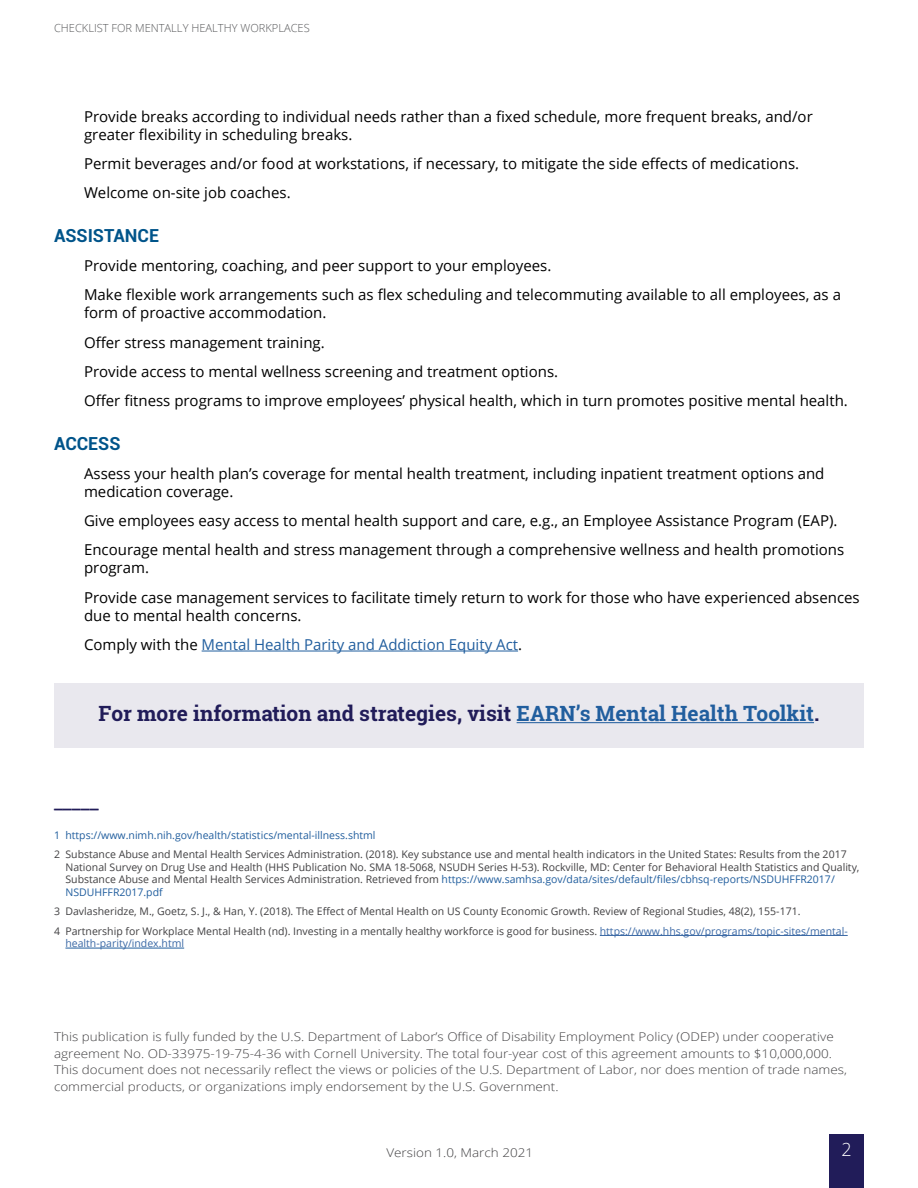
<style>
.page{position:relative;width:918px;height:1188px;background:#fff}
.page>*{position:absolute;margin:0;border:0;box-sizing:border-box;transform-origin:0 0}
.headline{font:700 21px "Roboto Slab";color:#211c59}
.HEADING_2{font:700 18px "Roboto";color:#00548a}
.t1{font:700 18px "Calibri";color:#211c59}
.t2{font:300 18px "Open Sans";color:#fff}
.List_Paragraph{font:15px/18px "Open Sans";color:#000}
.List_Paragraph-2{font:15px "Open Sans";color:#215e9e}
.t3{font:300 12px/16.5px "Open Sans";color:#414042;scale:1.12 1}
.t4{font:300 11.1px "Open Sans";color:#58595b}
.t5{font:10.5px/12.6px "Open Sans";color:#414042}
.t6{font:10.5px "Open Sans";color:#215e9e}
.s1{color:#000}
.s2{color:#215e9e}
.s3{color:#3a68a5}
</style>
<div class="page">
<div style="left:829px;top:1134px;width:35px;height:54px;background:#211c59"></div>
<div style="left:54px;top:683px;width:810px;height:64px;background:#e9e8ee"></div>
<hr style="left:202px;top:651px;width:316px;height:1px;background:#215e9e">
<hr style="left:517px;top:722px;width:297px;height:1px;background:#215e9e">
<hr style="left:600px;top:935px;width:248px;height:1px;background:#3a68a5">
<hr style="left:65px;top:948px;width:119px;height:1px;background:#215e9e">
<p class="t4" style="left:54px;top:20px;width:257px">CHECKLIST FOR MENTALLY HEALTHY WORKPLACES</p>
<p class="List_Paragraph" style="left:84px;top:107px;width:730px">Provide breaks according to individual needs rather than a fixed schedule, more frequent breaks, and/or greater flexibility in scheduling breaks.</p>
<p class="List_Paragraph" style="left:84px;top:154px;width:717px">Permit beverages and/or food at workstations, if necessary, to mitigate the side effects of medications.</p>
<p class="List_Paragraph" style="left:84px;top:184px;width:208px">Welcome on-site job coaches.</p>
<p class="HEADING_2" style="left:54px;top:223px;width:107px">ASSISTANCE</p>
<p class="List_Paragraph" style="left:84px;top:256px;width:469px">Provide mentoring, coaching, and peer support to your employees.</p>
<p class="List_Paragraph" style="left:84px;top:286px;width:758px">Make flexible work arrangements such as flex scheduling and telecommuting available to all employees, as a form of proactive accommodation.</p>
<p class="List_Paragraph" style="left:84px;top:333px;width:242px">Offer stress management training.</p>
<p class="List_Paragraph" style="left:84px;top:362px;width:476px">Provide access to mental wellness screening and treatment options.</p>
<p class="List_Paragraph" style="left:84px;top:391px;width:765px">Offer fitness programs to improve employees’ physical health, which in turn promotes positive mental health.</p>
<p class="HEADING_2" style="left:54px;top:431px;width:68px">ACCESS</p>
<p class="List_Paragraph" style="left:84px;top:464px;width:742px">Assess your health plan’s coverage for mental health treatment, including inpatient treatment options and medication coverage.</p>
<p class="List_Paragraph" style="left:84px;top:511px;width:755px">Give employees easy access to mental health support and care, e.g., an Employee Assistance Program (EAP).</p>
<p class="List_Paragraph" style="left:84px;top:541px;width:762px">Encourage mental health and stress management through a comprehensive wellness and health promotions program.</p>
<p class="List_Paragraph" style="left:84px;top:588px;width:777px">Provide case management services to facilitate timely return to work for those who have experienced absences due to mental health concerns.</p>
<p class="List_Paragraph-2" style="left:84px;top:634px;width:440px"><span class="s1">Comply with the</span> Mental Health Parity and Addiction Equity Act<span class="s1">.</span></p>
<p class="headline" style="left:99px;top:699px;width:722px">For more information and strategies, visit <span class="s2">EARN’s Mental Health Toolkit</span>.</p>
<p class="t1" style="left:54px;top:790px;width:46px">_____</p>
<p class="t6" style="left:54px;top:828px;width:323px">1 https://www.nimh.nih.gov/health/statistics/mental-illness.shtml</p>
<p class="t5" style="left:65px;top:848px;width:796px;text-indent:-11px">2 Substance Abuse and Mental Health Services Administration. (2018). Key substance use and mental health indicators in the United States: Results from the 2017<br>National Survey on Drug Use and Health (HHS Publication No. SMA 18-5068, NSUDH Series H-53). Rockville, MD: Center for Behavioral Health Statistics and Quality, Substance Abuse and Mental Health Services Administration. Retrieved from <span class="s2">https://www.samhsa.gov/data/sites/default/files/cbhsq-reports/NSDUHFFR2017/ NSDUHFFR2017.pdf</span></p>
<p class="t5" style="left:54px;top:905px;width:748px">3 Davlasheridze, M., Goetz, S. J., &amp; Han, Y. (2018). The Effect of Mental Health on US County Economic Growth. Review of Regional Studies, 48(2), 155-171.</p>
<p class="t5" style="left:65px;top:924px;width:784px;text-indent:-11px">4 Partnership for Workplace Mental Health (nd). Investing in a mentally healthy workforce is good for business. <span class="s3">https://www.hhs.gov/programs/topic-sites/mental&shy;health-parity/index.html</span></p>
<p class="t3" style="left:54px;top:1028px;width:710px">This publication is fully funded by the U.S. Department of Labor’s Office of Disability Employment Policy (ODEP) under cooperative agreement No. OD-33975-19-75-4-36 with Cornell University. The total four-year cost of this agreement amounts to $10,000,000.<br>This document does not necessarily reflect the views or policies of the U.S. Department of Labor, nor does mention of trade names, commercial products, or organizations imply endorsement by the U.S. Government.</p>
<p class="t3" style="left:386px;top:1144px;width:133px">Version 1.0, March 2021</p>
<p class="t2" style="left:842px;top:1138px;width:12px">2</p>
</div>
